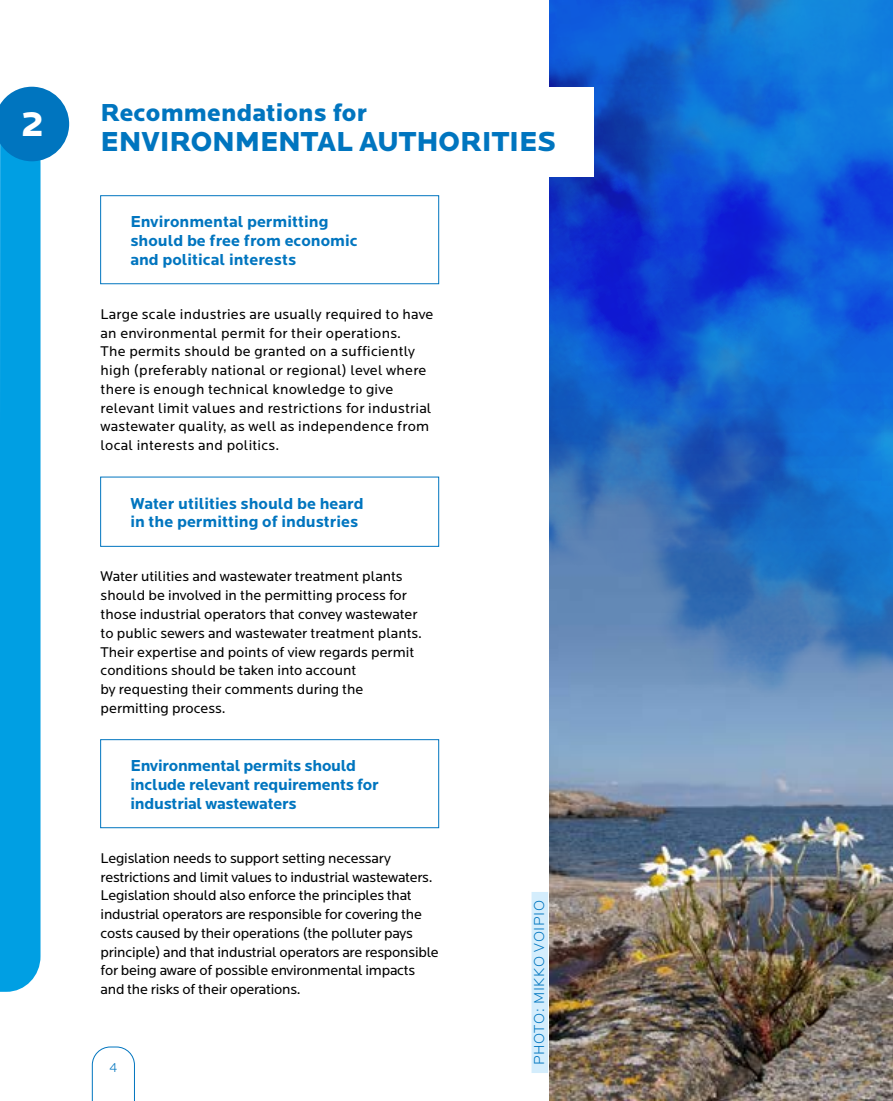
<style>
.page{position:relative;width:893px;height:1101px;background:#fff}
.page>*{position:absolute;margin:0;border:0;box-sizing:border-box;transform-origin:0 0}
.t1{font:900 36px "Locator";color:#fff}
.t2{font:900 28.5px "Locator";letter-spacing:-.005em;color:#0075bf}
.t3{font:900 25.5px "Locator";letter-spacing:.005em;color:#0075bf}
.t4{font:700 16.5px/18.8px "Locator";color:#0075bf}
.t5{font:300 15px "Locator";letter-spacing:.04em;color:#0075bf}
.t6{font:14.7px/18.8px "Locator";color:#000}
.t7{font:300 13.5px "Locator";color:#0075bf}
</style>
<div class="page">
<img style="left:549px;top:960px;width:344px;height:141px">
<img style="left:549px;top:900px;width:344px;height:60px">
<img style="left:549px;top:0;width:344px;height:900px">
<div style="left:83px;top:87px;width:511px;height:90px;background:#fff"></div>
<div style="left:100px;top:195px;width:339px;height:89px;border:1px solid #0075bf"></div>
<div style="left:100px;top:739px;width:339px;height:89px;border:1px solid #0075bf"></div>
<div style="left:100px;top:476px;width:339px;height:71px;border:1px solid #0075bf"></div>
<svg style="left:0;top:87px;width:69px;height:904px"></svg>
<div style="left:531px;top:892px;width:17px;height:181px;background:#d4edfc"></div>
<svg style="left:92px;top:1046px;width:43px;height:55px"></svg>
<h1 class="t1" style="left:21px;top:103px;width:25px">2</h1>
<h3 class="t3" style="left:101px;top:97px;width:268px">Recommendations for</h3>
<h2 class="t2" style="left:101px;top:124px;width:457px">ENVIRONMENTAL AUTHORITIES</h2>
<p class="t4" style="left:130px;top:213px;width:229px">Environmental permitting should be free from economic and political interests</p>
<p class="t6" style="left:101px;top:305px;width:334px">Large scale industries are usually required to have an environmental permit for their operations.<br>The permits should be granted on a sufficiently high (preferably national or regional) level where there is enough technical knowledge to give relevant limit values and restrictions for industrial wastewater quality, as well as independence from local interests and politics.</p>
<p class="t4" style="left:130px;top:494px;width:235px">Water utilities should be heard in the permitting of industries</p>
<p class="t6" style="left:101px;top:567px;width:323px">Water utilities and wastewater treatment plants should be involved in the permitting process for those industrial operators that convey wastewater to public sewers and wastewater treatment plants.<br>Their expertise and points of view regards permit conditions should be taken into account<br>by requesting their comments during the permitting process.</p>
<p class="t4" style="left:130px;top:757px;width:250px">Environmental permits should include relevant requirements for industrial wastewaters</p>
<p class="t6" style="left:101px;top:849px;width:340px">Legislation needs to support setting necessary restrictions and limit values to industrial wastewaters.<br>Legislation should also enforce the principles that industrial operators are responsible for covering the costs caused by their operations (the polluter pays principle) and that industrial operators are responsible for being aware of possible environmental impacts and the risks of their operations.</p>
<p class="t7" style="left:109px;top:1060px;width:9px">4</p>
<p class="t5" style="left:531px;top:1065px;width:166px;rotate:-90deg">PHOTO: MIKKO VOIPIO</p>
</div>
